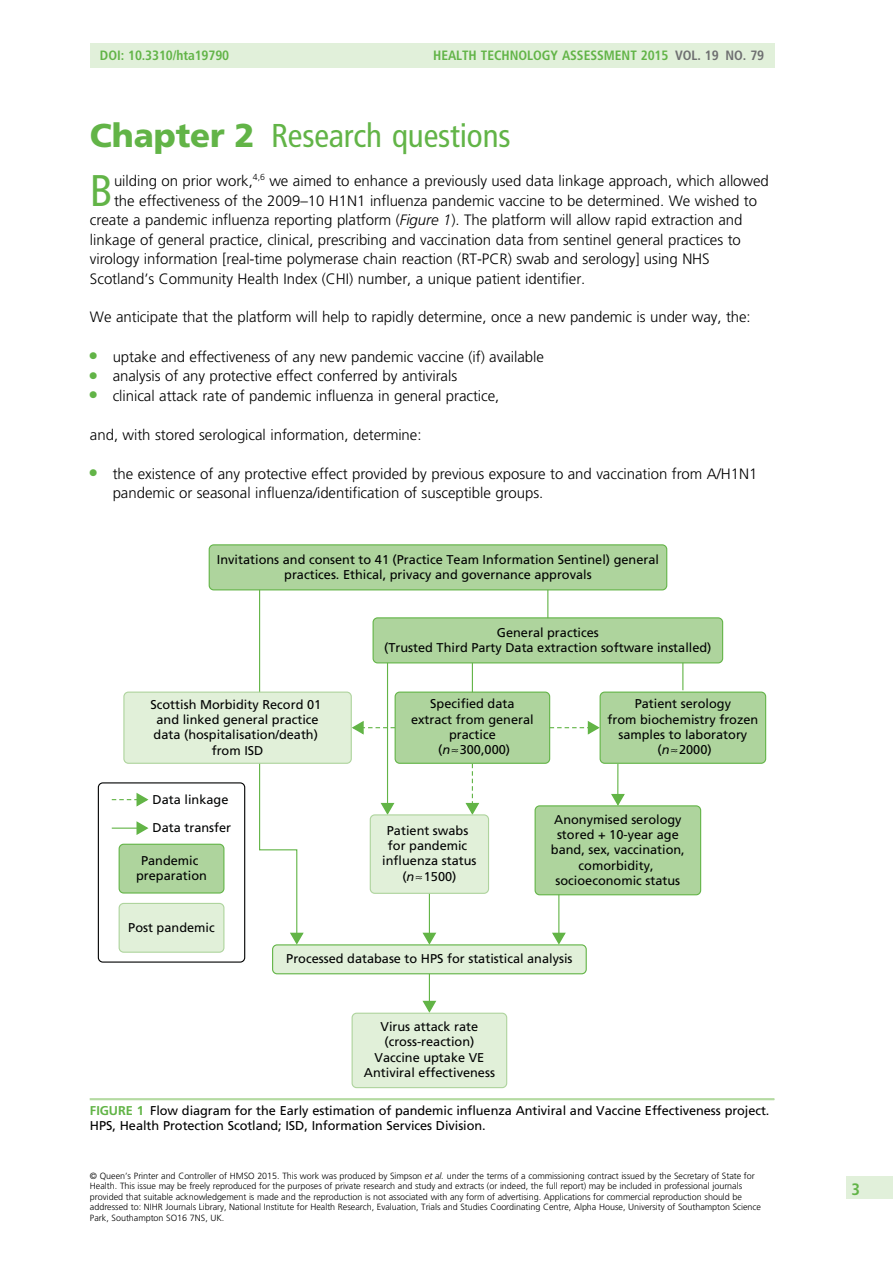
<style>
.page{position:relative;width:893px;height:1263px;background:#fff}
.page>*{position:absolute;margin:0;border:0;box-sizing:border-box;transform-origin:0 0}
.t1{font:44.25px "Adv TT247 c 4 ade";color:#62b447}
.t2{font:33px "Adv TT247 c 4 ade";color:#62b447}
.t3{font:16.5px "Adv TT24 c 3 cae 3.B";color:#62b447}
.t4{font:15px/19.5px "Adv T Tebabd 7 da";color:#000}
.t5{font:13.5px "Adv TT24 c 3 cae 3.B";color:#62b447}
.t6{font:12.75px/15.3px "Frutiger";color:#010202;text-align:center}
.t7{font:12.75px/15px "Adv TT118 e 7927";color:#000}
.t8{font:9px/10.5px "Adv T Tebabd 7 da";color:#000}
.s1{color:#6e6f71}
.s2{font-family:"Adv TT20 abcef 8.B"}
.s3{font-style:inherit}
.s4{font-family:"Adv TT49 bbc 31 f.I"}
.s5{font-family:"Adv T Tfd 02 ddc 9";font-size:12px;color:#62b447}
.s6{font-style:italic}
.s7{font-family:"Adv TT6 c 1 def 61.B";color:#62b447}
</style>
<div class="page">
<hr style="left:90px;top:1099px;width:684px;height:1px;background:#b4daa1">
<div style="left:209px;top:545px;width:458px;height:45px;background:#aed49d;border-radius:4px"></div>
<div style="left:209px;top:544px;width:458px;height:46px;border:1px solid #62b446;border-radius:4px"></div>
<div style="left:373px;top:618px;width:350px;height:45px;background:#aed49d;border-radius:4px"></div>
<div style="left:373px;top:617px;width:350px;height:46px;border:1px solid #62b446;border-radius:4px"></div>
<svg style="left:258px;top:589px;width:47px;height:355px"></svg>
<svg style="left:547px;top:590px;width:1px;height:28px"></svg>
<svg style="left:352px;top:720px;width:43px;height:16px"></svg>
<hr style="left:472px;top:663px;width:1px;height:35px;background:#62b446">
<hr style="left:387px;top:663px;width:1px;height:144px;background:#62b446">
<svg style="left:380px;top:802px;width:15px;height:12px"></svg>
<svg style="left:465px;top:764px;width:15px;height:50px"></svg>
<svg style="left:682px;top:663px;width:1px;height:27px"></svg>
<div style="left:535px;top:806px;width:166px;height:89px;background:#aed49d;border-radius:4px"></div>
<div style="left:535px;top:805px;width:166px;height:90px;border:1px solid #62b446;border-radius:4px"></div>
<div style="left:370px;top:815px;width:119px;height:78px;background:#e1f0d9;border-radius:4px"></div>
<div style="left:370px;top:814px;width:119px;height:80px;border:1px solid #aed49d;border-radius:4px"></div>
<hr style="left:617px;top:764px;width:1px;height:41px;background:#62b446">
<hr style="left:558px;top:894px;width:1px;height:42px;background:#62b446">
<svg style="left:552px;top:931px;width:14px;height:13px"></svg>
<hr style="left:429px;top:894px;width:1px;height:44px;background:#62b446">
<svg style="left:422px;top:931px;width:15px;height:13px"></svg>
<div style="left:124px;top:692px;width:227px;height:71px;background:#e1f0d9;border-radius:4px"></div>
<div style="left:123px;top:691px;width:229px;height:73px;border:1px solid #aed49d;border-radius:4px"></div>
<div style="left:273px;top:945px;width:313px;height:29px;background:#e1f0d9;border-radius:4px"></div>
<div style="left:272px;top:944px;width:315px;height:30px;border:1px solid #62b446;border-radius:4px"></div>
<div style="left:395px;top:692px;width:155px;height:71px;background:#aed49d;border-radius:4px"></div>
<div style="left:395px;top:691px;width:155px;height:73px;border:1px solid #62b446;border-radius:4px"></div>
<svg style="left:550px;top:719px;width:50px;height:16px"></svg>
<div style="left:600px;top:692px;width:166px;height:71px;background:#aed49d;border-radius:4px"></div>
<div style="left:600px;top:691px;width:166px;height:73px;border:1px solid #62b446;border-radius:4px"></div>
<div style="left:98px;top:782px;width:147px;height:181px;border:1px solid #010202;border-radius:4px"></div>
<div style="left:119px;top:844px;width:105px;height:49px;background:#aed49d;border-radius:4px"></div>
<div style="left:119px;top:844px;width:105px;height:49px;border:1px solid #62b446;border-radius:4px"></div>
<svg style="left:112px;top:792px;width:37px;height:15px"></svg>
<hr style="left:112px;top:827px;width:27px;height:2px;background:#62b446">
<svg style="left:135px;top:821px;width:14px;height:14px"></svg>
<div style="left:119px;top:903px;width:105px;height:49px;background:#e1f0d9;border-radius:4px"></div>
<div style="left:119px;top:903px;width:105px;height:50px;border:1px solid #aed49d;border-radius:4px"></div>
<hr style="left:429px;top:974px;width:1px;height:31px;background:#62b446">
<svg style="left:422px;top:999px;width:16px;height:14px"></svg>
<div style="left:352px;top:1013px;width:155px;height:74px;background:#e1f0d9;border-radius:4px"></div>
<div style="left:352px;top:1013px;width:155px;height:75px;border:1px solid #aed49d;border-radius:4px"></div>
<svg style="left:610px;top:793px;width:16px;height:14px"></svg>
<div style="left:90px;top:44px;width:684px;height:24px;background:#e1f0da"></div>
<div style="left:846px;top:1176px;width:47px;height:23px;background:#e1f0da"></div>
<p class="t5" style="left:100px;top:51px;width:131px">DOI: 10.3310/hta19790</p>
<p class="t5" style="left:433px;top:51px;width:332px">HEALTH TECHNOLOGY ASSESSMENT 2015 <span class="s1">VOL. 19 NO. 79</span></p>
<h2 class="t2" style="left:90px;top:122px;width:422px"><span class="s2">Chapter 2</span> Research questions</h2>
<h1 class="t1" style="left:90px;top:172px;width:24px">B</h1>
<p class="t4" style="left:114px;top:172px;width:656px">uilding on prior work,<sup>4,6</sup> we aimed to enhance a previously used data linkage approach, which allowed</p>
<p class="t4" style="left:114px;top:192px;width:644px">the effectiveness of the 2009<span class="s3">–</span>10 H1N1 influenza pandemic vaccine to be determined. We wished to</p>
<p class="t4" style="left:90px;top:211px;width:654px">create a pandemic influenza reporting platform (<span class="s4">Figure 1</span>). The platform will allow rapid extraction and</p>
<p class="t4" style="left:90px;top:231px;width:652px">linkage of general practice, clinical, prescribing and vaccination data from sentinel general practices to</p>
<p class="t4" style="left:90px;top:250px;width:621px">virology information [real-time polymerase chain reaction (RT-PCR) swab and serology] using NHS</p>
<p class="t4" style="left:90px;top:270px;width:497px">Scotland<span class="s3">’</span>s Community Health Index (CHI) number, a unique patient identifier.</p>
<p class="t4" style="left:90px;top:309px;width:662px">We anticipate that the platform will help to rapidly determine, once a new pandemic is under way, the:</p>
<p class="t4" style="left:89px;top:348px;width:457px"><span class="s5">l</span> uptake and effectiveness of any new pandemic vaccine (if) available <span class="s5">l</span> analysis of any protective effect conferred by antivirals<br><span class="s5">l</span> clinical attack rate of pandemic influenza in general practice,</p>
<p class="t4" style="left:90px;top:426px;width:333px">and, with stored serological information, determine:</p>
<p class="t4" style="left:113px;top:465px;width:646px;text-indent:-24px"><span class="s5">l</span> the existence of any protective effect provided by previous exposure to and vaccination from A/H1N1 pandemic or seasonal influenza/identification of susceptible groups.</p>
<p class="t6" style="left:217px;top:553px;width:444px">Invitations and consent to 41 (Practice Team Information Sentinel) general practices. Ethical, privacy and governance approvals</p>
<p class="t6" style="left:150px;top:698px;width:172px">Scottish Morbidity Record 01 and linked general practice data (hospitalisation/death) from ISD</p>
<p class="t6" style="left:153px;top:792px;width:77px">Data linkage</p>
<p class="t6" style="left:153px;top:821px;width:80px">Data transfer</p>
<p class="t6" style="left:136px;top:854px;width:72px">Pandemic preparation</p>
<p class="t6" style="left:128px;top:921px;width:88px">Post pandemic</p>
<p class="t6" style="left:384px;top:626px;width:329px">General practices<br>(Trusted Third Party Data extraction software installed)</p>
<p class="t6" style="left:411px;top:697px;width:124px">Specified data extract from general practice<br>(<span class="s6">n</span>≈300,000)</p>
<p class="t6" style="left:607px;top:697px;width:152px">Patient serology<br>from biochemistry frozen samples to laboratory (<span class="s6">n</span>≈2000)</p>
<p class="t6" style="left:382px;top:824px;width:96px">Patient swabs for pandemic influenza status (<span class="s6">n</span>≈1500)</p>
<p class="t6" style="left:551px;top:813px;width:135px">Anonymised serology stored + 10-year age band, sex, vaccination, comorbidity, socioeconomic status</p>
<p class="t6" style="left:286px;top:952px;width:288px">Processed database to HPS for statistical analysis</p>
<p class="t6" style="left:364px;top:1020px;width:133px">Virus attack rate (cross-reaction)<br>Vaccine uptake VE<br>Antiviral effectiveness</p>
<p class="t7" style="left:90px;top:1104px;width:681px"><span class="s7">FIGURE 1</span> Flow diagram for the Early estimation of pandemic influenza Antiviral and Vaccine Effectiveness project.<br>HPS, Health Protection Scotland; ISD, Information Services Division.</p>
<p class="t8" style="left:90px;top:1171px;width:673px">© Queen<span class="s3">’</span>s Printer and Controller of HMSO 2015. This work was produced by Simpson <span class="s4">et al.</span> under the terms of a commissioning contract issued by the Secretary of State for Health. This issue may be freely reproduced for the purposes of private research and study and extracts (or indeed, the full report) may be included in professional journals provided that suitable acknowledgement is made and the reproduction is not associated with any form of advertising. Applications for commercial reproduction should be addressed to: NIHR Journals Library, National Institute for Health Research, Evaluation, Trials and Studies Coordinating Centre, Alpha House, University of Southampton Science Park, Southampton SO16 7NS, UK.</p>
<p class="t3" style="left:851px;top:1183px;width:10px">3</p>
</div>
